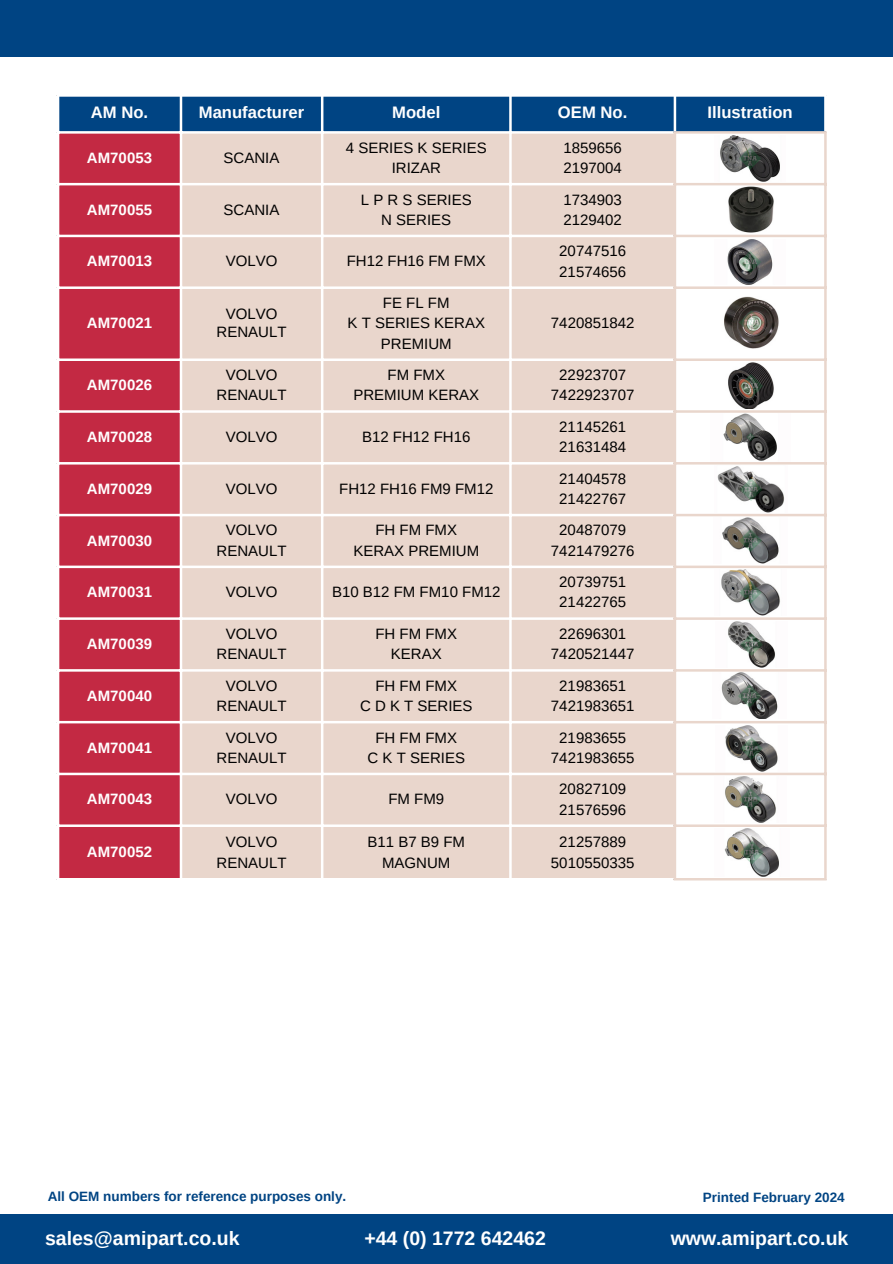
<style>
.page{position:relative;width:893px;height:1264px;background:#fff}
.page>*{position:absolute;margin:0;border:0;box-sizing:border-box;transform-origin:0 0}
.t1{font:700 19.5px "Arimo";color:#fff}
.t2{font:700 16.65px "Arimo";color:#fff}
.t3{font:15px/20.2px "Arimo";color:#000;text-align:center}
.t4{font:700 15px "Arimo";color:#fff}
.t5{font:700 13.5px "Arimo";color:#004483}
</style>
<div class="page">
<div style="left:0;top:1214px;width:892px;height:49px;background:#004483"></div>
<div style="left:0;top:0;width:892px;height:57px;background:#004483"></div>
<div style="left:59px;top:97px;width:765px;height:34px;background:#004483"></div>
<div style="left:59px;top:134px;width:121px;height:744px;background:#c32943"></div>
<div style="left:182px;top:134px;width:491px;height:744px;background:#e9d6cc"></div>
<svg style="left:676px;top:182px;width:148px;height:695px"></svg>
<hr style="left:180px;top:97px;width:2px;height:781px;background:#fff">
<hr style="left:321px;top:97px;width:2px;height:781px;background:#fff">
<hr style="left:509px;top:97px;width:2px;height:781px;background:#fff">
<hr style="left:673px;top:97px;width:3px;height:34px;background:#fff">
<hr style="left:57px;top:183px;width:616px;height:2px;background:#fff">
<hr style="left:57px;top:235px;width:616px;height:2px;background:#fff">
<hr style="left:57px;top:286px;width:616px;height:3px;background:#fff">
<hr style="left:57px;top:358px;width:616px;height:3px;background:#fff">
<hr style="left:57px;top:410px;width:616px;height:3px;background:#fff">
<hr style="left:57px;top:462px;width:616px;height:2px;background:#fff">
<hr style="left:57px;top:514px;width:616px;height:2px;background:#fff">
<hr style="left:57px;top:565px;width:616px;height:3px;background:#fff">
<hr style="left:57px;top:617px;width:616px;height:3px;background:#fff">
<hr style="left:57px;top:669px;width:616px;height:2px;background:#fff">
<hr style="left:57px;top:721px;width:616px;height:2px;background:#fff">
<hr style="left:57px;top:772px;width:616px;height:3px;background:#fff">
<hr style="left:57px;top:824px;width:616px;height:3px;background:#fff">
<hr style="left:673px;top:134px;width:3px;height:744px;background:#e9d6cc">
<hr style="left:824px;top:134px;width:2px;height:744px;background:#e9d6cc">
<hr style="left:673px;top:131px;width:153px;height:3px;background:#e9d6cc">
<hr style="left:673px;top:183px;width:153px;height:2px;background:#e9d6cc">
<hr style="left:673px;top:235px;width:153px;height:2px;background:#e9d6cc">
<hr style="left:673px;top:286px;width:153px;height:3px;background:#e9d6cc">
<hr style="left:673px;top:358px;width:153px;height:3px;background:#e9d6cc">
<hr style="left:673px;top:410px;width:153px;height:3px;background:#e9d6cc">
<hr style="left:673px;top:462px;width:153px;height:2px;background:#e9d6cc">
<hr style="left:673px;top:514px;width:153px;height:2px;background:#e9d6cc">
<hr style="left:673px;top:565px;width:153px;height:3px;background:#e9d6cc">
<hr style="left:673px;top:617px;width:153px;height:3px;background:#e9d6cc">
<hr style="left:673px;top:669px;width:153px;height:2px;background:#e9d6cc">
<hr style="left:673px;top:721px;width:153px;height:2px;background:#e9d6cc">
<hr style="left:673px;top:772px;width:153px;height:3px;background:#e9d6cc">
<hr style="left:673px;top:824px;width:153px;height:3px;background:#e9d6cc">
<hr style="left:673px;top:878px;width:153px;height:2px;background:#e9d6cc">
<img style="left:720px;top:135px;width:60px;height:47px">
<img style="left:726px;top:187px;width:50px;height:46px">
<img style="left:714px;top:239px;width:71px;height:45px">
<img style="left:711px;top:296px;width:80px;height:53px">
<img style="left:713px;top:362px;width:76px;height:47px">
<img style="left:711px;top:414px;width:79px;height:47px">
<img style="left:714px;top:466px;width:74px;height:46px">
<img style="left:713px;top:517px;width:74px;height:46px">
<img style="left:714px;top:569px;width:72px;height:46px">
<img style="left:715px;top:621px;width:72px;height:46px">
<img style="left:713px;top:673px;width:73px;height:46px">
<img style="left:715px;top:725px;width:72px;height:46px">
<img style="left:714px;top:776px;width:72px;height:46px">
<img style="left:714px;top:828px;width:75px;height:48px">
<p class="t2" style="left:91px;top:103px;width:59px">AM No.</p>
<p class="t2" style="left:199px;top:103px;width:107px">Manufacturer</p>
<p class="t2" style="left:392px;top:103px;width:50px">Model</p>
<p class="t2" style="left:558px;top:103px;width:71px">OEM No.</p>
<p class="t2" style="left:707px;top:103px;width:87px">Illustration</p>
<p class="t4" style="left:87px;top:149px;width:67px">AM70053</p>
<p class="t3" style="left:224px;top:147px;width:57px">SCANIA</p>
<p class="t3" style="left:346px;top:137px;width:142px">4 SERIES K SERIES</p>
<p class="t3" style="left:391px;top:158px;width:51px">IRIZAR</p>
<p class="t3" style="left:563px;top:137px;width:60px">1859656</p>
<p class="t3" style="left:563px;top:158px;width:60px">2197004</p>
<p class="t4" style="left:87px;top:201px;width:67px">AM70055</p>
<p class="t3" style="left:224px;top:199px;width:57px">SCANIA</p>
<p class="t3" style="left:361px;top:189px;width:112px">L P R S SERIES</p>
<p class="t3" style="left:381px;top:209px;width:71px">N SERIES</p>
<p class="t4" style="left:87px;top:253px;width:67px">AM70013</p>
<p class="t3" style="left:226px;top:251px;width:53px">VOLVO</p>
<p class="t3" style="left:346px;top:251px;width:141px">FH12 FH16 FM FMX</p>
<p class="t3" style="left:563px;top:189px;width:60px">1734903</p>
<p class="t3" style="left:563px;top:209px;width:60px">2129402</p>
<p class="t3" style="left:559px;top:241px;width:68px">20747516</p>
<p class="t3" style="left:559px;top:261px;width:68px">21574656</p>
<p class="t4" style="left:87px;top:315px;width:67px">AM70021</p>
<p class="t4" style="left:87px;top:376px;width:67px">AM70026</p>
<p class="t3" style="left:226px;top:304px;width:53px">VOLVO</p>
<p class="t3" style="left:216px;top:322px;width:71px">RENAULT</p>
<p class="t3" style="left:226px;top:365px;width:53px">VOLVO</p>
<p class="t3" style="left:216px;top:385px;width:71px">RENAULT</p>
<p class="t3" style="left:383px;top:293px;width:68px">FE FL FM</p>
<p class="t3" style="left:347px;top:313px;width:139px">K T SERIES KERAX<br>PREMIUM</p>
<p class="t3" style="left:551px;top:313px;width:85px">7420851842</p>
<p class="t3" style="left:387px;top:365px;width:59px">FM FMX</p>
<p class="t3" style="left:353px;top:385px;width:127px">PREMIUM KERAX</p>
<p class="t3" style="left:559px;top:365px;width:68px">22923707</p>
<p class="t3" style="left:551px;top:385px;width:85px">7422923707</p>
<p class="t4" style="left:87px;top:428px;width:67px">AM70028</p>
<p class="t3" style="left:226px;top:426px;width:53px">VOLVO</p>
<p class="t3" style="left:362px;top:426px;width:110px">B12 FH12 FH16</p>
<p class="t4" style="left:87px;top:480px;width:67px">AM70029</p>
<p class="t3" style="left:226px;top:478px;width:53px">VOLVO</p>
<p class="t3" style="left:339px;top:478px;width:156px">FH12 FH16 FM9 FM12</p>
<p class="t4" style="left:87px;top:532px;width:67px">AM70030</p>
<p class="t3" style="left:226px;top:520px;width:53px">VOLVO</p>
<p class="t3" style="left:216px;top:540px;width:71px">RENAULT</p>
<p class="t3" style="left:375px;top:520px;width:83px">FH FM FMX</p>
<p class="t3" style="left:353px;top:540px;width:127px">KERAX PREMIUM</p>
<p class="t4" style="left:87px;top:583px;width:67px">AM70031</p>
<p class="t3" style="left:226px;top:582px;width:53px">VOLVO</p>
<p class="t3" style="left:332px;top:582px;width:170px">B10 B12 FM FM10 FM12</p>
<p class="t4" style="left:87px;top:635px;width:67px">AM70039</p>
<p class="t4" style="left:87px;top:687px;width:67px">AM70040</p>
<p class="t4" style="left:87px;top:739px;width:67px">AM70041</p>
<p class="t3" style="left:226px;top:623px;width:53px">VOLVO</p>
<p class="t3" style="left:216px;top:644px;width:71px">RENAULT</p>
<p class="t3" style="left:226px;top:675px;width:53px">VOLVO</p>
<p class="t3" style="left:216px;top:695px;width:71px">RENAULT</p>
<p class="t3" style="left:226px;top:727px;width:53px">VOLVO</p>
<p class="t3" style="left:216px;top:747px;width:71px">RENAULT</p>
<p class="t3" style="left:375px;top:623px;width:83px">FH FM FMX</p>
<p class="t3" style="left:391px;top:644px;width:52px">KERAX</p>
<p class="t3" style="left:375px;top:675px;width:83px">FH FM FMX</p>
<p class="t3" style="left:360px;top:695px;width:114px">C D K T SERIES</p>
<p class="t3" style="left:375px;top:727px;width:83px">FH FM FMX</p>
<p class="t3" style="left:367px;top:747px;width:99px">C K T SERIES</p>
<p class="t4" style="left:87px;top:790px;width:67px">AM70043</p>
<p class="t3" style="left:226px;top:789px;width:53px">VOLVO</p>
<p class="t3" style="left:388px;top:789px;width:57px">FM FM9</p>
<p class="t4" style="left:87px;top:843px;width:67px">AM70052</p>
<p class="t3" style="left:226px;top:831px;width:53px">VOLVO</p>
<p class="t3" style="left:216px;top:852px;width:71px">RENAULT</p>
<p class="t3" style="left:367px;top:831px;width:99px">B11 B7 B9 FM</p>
<p class="t3" style="left:382px;top:852px;width:70px">MAGNUM</p>
<p class="t3" style="left:559px;top:416px;width:68px">21145261</p>
<p class="t3" style="left:559px;top:437px;width:68px">21631484</p>
<p class="t3" style="left:559px;top:468px;width:68px">21404578</p>
<p class="t3" style="left:559px;top:488px;width:68px">21422767</p>
<p class="t3" style="left:559px;top:520px;width:68px">20487079</p>
<p class="t3" style="left:551px;top:540px;width:85px">7421479276</p>
<p class="t3" style="left:559px;top:572px;width:68px">20739751</p>
<p class="t3" style="left:559px;top:592px;width:68px">21422765</p>
<p class="t3" style="left:559px;top:623px;width:68px">22696301</p>
<p class="t3" style="left:551px;top:644px;width:85px">7420521447</p>
<p class="t3" style="left:559px;top:675px;width:68px">21983651</p>
<p class="t3" style="left:551px;top:695px;width:85px">7421983651</p>
<p class="t3" style="left:559px;top:727px;width:68px">21983655</p>
<p class="t3" style="left:551px;top:747px;width:85px">7421983655</p>
<p class="t3" style="left:559px;top:779px;width:68px">20827109</p>
<p class="t3" style="left:559px;top:799px;width:68px">21576596</p>
<p class="t3" style="left:559px;top:831px;width:68px">21257889</p>
<p class="t3" style="left:551px;top:852px;width:85px">5010550335</p>
<p class="t5" style="left:48px;top:1188px;width:300px">All OEM numbers for reference purposes only.</p>
<h1 class="t5" style="left:703px;top:1189px;width:143px">Printed February 2024</h1>
<p class="t1" style="left:45px;top:1226px;width:196px">sales@amipart.co.uk</p>
<p class="t1" style="left:364px;top:1226px;width:183px">+44 (0) 1772 642462</p>
<p class="t1" style="left:670px;top:1226px;width:179px">www.amipart.co.uk</p>
</div>
